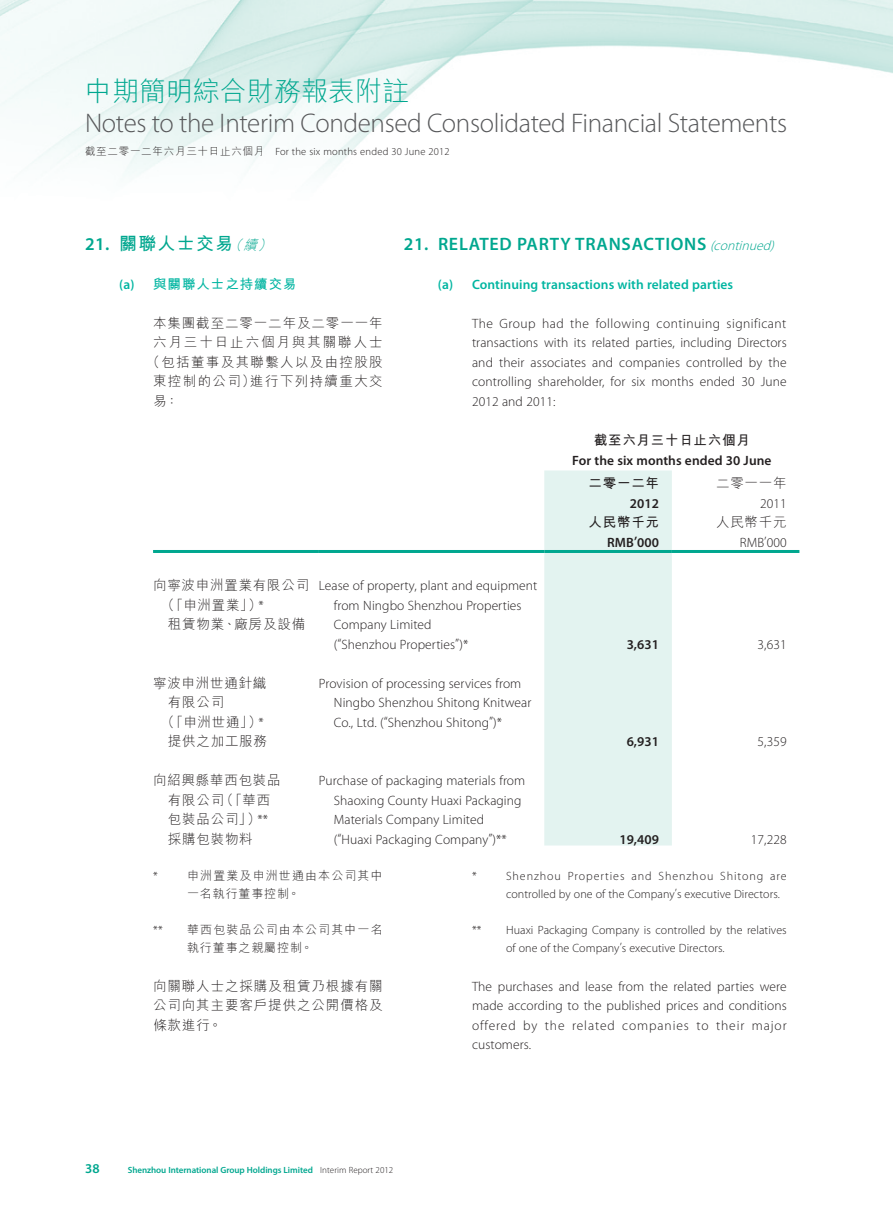
<style>
.page{position:relative;width:893px;height:1212px;background:#fff}
.page>*{position:absolute;margin:0;border:0;box-sizing:border-box;transform-origin:0 0}
.t1{font:300 27px "Myriad Pro";letter-spacing:-.015em;color:#57585a}
.t2{font:300 27px "M Hei HK";color:#00a78f}
.Heading_1{font:600 18px "Myriad Pro";letter-spacing:.04em;color:#00a78f}
.C_Heading_1{font:700 18px "M Hei HK";letter-spacing:.07em;color:#00a78f}
.Body_Text{font:300 13.5px/19.5px "Myriad Pro";letter-spacing:.005em;color:#231f20}
.Body_Text-2{font:300 13.5px/19.5px "M Hei HK";letter-spacing:.055em;color:#231f20}
.C_Body_Text{font:300 13.5px/19.5px "M Hei HK";letter-spacing:.065em;color:#231f20;text-align:justify}
.Body_Text-3{font:600 13.5px "Myriad Pro";letter-spacing:.005em;color:#231f20}
.Heading_2{font:600 13.5px "Myriad Pro";letter-spacing:.005em;color:#00b5a1}
.C_Body_Text-2{font:300 13.5px "M Hei HK";letter-spacing:.1em;color:#231f20}
.Body_Text-4{font:700 13.5px "M Hei HK";letter-spacing:.055em;color:#231f20}
.C_Body_Text-3{font:300 13.5px "M Hei HK";letter-spacing:.145em;color:#231f20}
.C_Heading_2{font:700 13.5px "M Hei HK";letter-spacing:.07em;color:#00b5a1}
.t3{font:600 13.5px "Myriad Pro";color:#00a78f}
.Notes{font:300 12px/18px "Myriad Pro";letter-spacing:.005em;color:#231f20}
.C_Notes{font:300 12px/18px "M Hei HK";letter-spacing:.095em;color:#231f20}
.C_Notes-2{font:300 12px "Myriad Pro";color:#231f20}
.t4{font:300 10.5px "Myriad Pro";letter-spacing:.02em;color:#231f20}
.t5{font:600 9px "Myriad Pro";letter-spacing:-.005em;color:#00a78f}
.s1{font-family:"M Hei HK"}
.s2{font-family:"Myriad Pro";font-weight:600}
.s3{font-weight:300;font-style:italic;font-size:13.5px}
.s4{font-family:"Myriad Pro"}
.s5{font-weight:300;color:#231f20}
</style>
<div class="page">
<img style="left:0;top:0;width:893px;height:177px">
<div style="left:544px;top:470px;width:128px;height:375px;background:#e3f3f0"></div>
<hr style="left:153px;top:550px;width:166px;height:3px;background:#00a78f">
<hr style="left:319px;top:550px;width:225px;height:3px;background:#00a78f">
<hr style="left:544px;top:550px;width:128px;height:3px;background:#00a78f">
<hr style="left:672px;top:550px;width:127px;height:3px;background:#00a78f">
<h1 class="t2" style="left:85px;top:77px;width:325px">中期簡明綜合財務報表附註</h1>
<h1 class="t1" style="left:85px;top:107px;width:704px">Notes to the Interim Condensed Consolidated Financial Statements</h1>
<p class="t4" style="left:85px;top:146px;width:366px"><span class="s1">截至二零一二年六月三十日止六個月</span> For the six months ended 30 June 2012</p>
<p class="C_Heading_1" style="left:85px;top:230px;width:192px"><span class="s2">21.</span> 關聯人士交易<span class="s3">（續）</span></p>
<p class="C_Heading_2" style="left:119px;top:274px;width:179px"><span class="s2">(a)</span> 與關聯人士之持續交易</p>
<p class="C_Body_Text" style="left:153px;top:313px;width:231px">本集團截至二零一二年及二零一一年</p>
<p class="C_Body_Text-3" style="left:153px;top:336px;width:231px">六月三十日止六個月與其關聯人士</p>
<p class="C_Body_Text-2" style="left:146px;top:355px;width:238px">（包括董事及其聯繫人以及由控股股</p>
<p class="C_Body_Text-2" style="left:153px;top:375px;width:231px">東控制的公司）進行下列持續重大交</p>
<p class="C_Body_Text" style="left:153px;top:391px;width:27px">易：</p>
<p class="Heading_1" style="left:404px;top:232px;width:376px">21. RELATED PARTY TRANSACTIONS <span class="s3">(continued)</span></p>
<p class="Heading_2" style="left:438px;top:276px;width:297px">(a) Continuing transactions with related parties</p>
<p class="Body_Text" style="left:472px;top:314px;width:316px;text-align:justify">The Group had the following continuing significant transactions with its related parties, including Directors and their associates and companies controlled by the controlling shareholder, for six months ended 30 June 2012 and 2011:</p>
<p class="Body_Text-4" style="left:594px;top:430px;width:158px">截至六月三十日止六個月</p>
<p class="Body_Text-3" style="left:572px;top:451px;width:201px">For the six months ended 30 June</p>
<p class="Body_Text-4" style="left:589px;top:473px;width:72px">二零一二年</p>
<p class="Body_Text-2" style="left:716px;top:473px;width:72px">二零一一年</p>
<p class="Body_Text-3" style="left:630px;top:495px;width:31px">2012</p>
<p class="Body_Text" style="left:760px;top:493px;width:28px">2011</p>
<p class="Body_Text-4" style="left:589px;top:512px;width:72px">人民幣千元</p>
<p class="Body_Text-2" style="left:716px;top:512px;width:72px">人民幣千元</p>
<p class="Body_Text-3" style="left:607px;top:534px;width:54px">RMB’000</p>
<p class="Body_Text" style="left:740px;top:532px;width:48px">RMB’000</p>
<p class="Body_Text-2" style="left:153px;top:575px;width:158px">向寧波申洲置業有限公司</p>
<p class="Body_Text-2" style="left:161px;top:595px;width:104px">（「申洲置業」）<span class="s4">*</span></p>
<p class="Body_Text-2" style="left:168px;top:614px;width:139px">租賃物業、廠房及設備</p>
<p class="Body_Text-2" style="left:153px;top:673px;width:115px">寧波申洲世通針織</p>
<p class="Body_Text-2" style="left:168px;top:692px;width:58px">有限公司</p>
<p class="Body_Text-2" style="left:161px;top:712px;width:104px">（「申洲世通」）<span class="s4">*</span></p>
<p class="Body_Text-2" style="left:168px;top:731px;width:101px">提供之加工服務</p>
<p class="Body_Text" style="left:334px;top:576px;width:205px;text-indent:-15px">Lease of property, plant and equipment from Ningbo Shenzhou Properties<br>Company Limited<br>(“Shenzhou Properties”)*</p>
<p class="Body_Text" style="left:334px;top:673px;width:199px;text-indent:-15px">Provision of processing services from<br>Ningbo Shenzhou Shitong Knitwear<br>Co., Ltd. (“Shenzhou Shitong”)*</p>
<p class="Body_Text-2" style="left:168px;top:770px;width:114px;text-indent:-15px">向紹興縣華西包裝品有限公司（「華西包裝品公司」）<span class="s4">**</span>採購包裝物料</p>
<p class="Body_Text" style="left:334px;top:771px;width:193px;text-indent:-15px">Purchase of packaging materials from<br>Shaoxing County Huaxi Packaging<br>Materials Company Limited (“Huaxi Packaging Company”)**</p>
<p class="Body_Text-3" style="left:627px;top:636px;width:34px">3,631</p>
<p class="Body_Text" style="left:758px;top:634px;width:31px">3,631</p>
<p class="Body_Text-3" style="left:627px;top:733px;width:34px">6,931</p>
<p class="Body_Text" style="left:758px;top:732px;width:31px">5,359</p>
<p class="Body_Text-3" style="left:619px;top:831px;width:41px">19,409</p>
<p class="Body_Text" style="left:751px;top:829px;width:37px">17,228</p>
<p class="C_Notes-2" style="left:153px;top:868px;width:6px">*</p>
<p class="C_Notes" style="left:187px;top:866px;width:197px">申洲置業及申洲世通由本公司其中一名執行董事控制。</p>
<p class="C_Notes-2" style="left:153px;top:922px;width:11px">**</p>
<p class="C_Notes" style="left:187px;top:920px;width:197px">華西包裝品公司由本公司其中一名執行董事之親屬控制。</p>
<p class="C_Body_Text" style="left:153px;top:976px;width:231px">向關聯人士之採購及租賃乃根據有關公司向其主要客戶提供之公開價格及條款進行。</p>
<p class="t3" style="left:85px;top:1160px;width:16px">38</p>
<p class="t5" style="left:128px;top:1164px;width:267px">Shenzhou International Group Holdings Limited <span class="s5">Interim Report 2012</span></p>
<p class="Notes" style="left:472px;top:866px;width:6px">*</p>
<p class="Notes" style="left:506px;top:866px;width:282px">Shenzhou Properties and Shenzhou Shitong are controlled by one of the Company’s executive Directors.</p>
<p class="Notes" style="left:472px;top:920px;width:11px">**</p>
<p class="Notes" style="left:506px;top:920px;width:282px">Huaxi Packaging Company is controlled by the relatives of one of the Company’s executive Directors.</p>
<p class="Body_Text" style="left:472px;top:976px;width:316px;text-align:justify">The purchases and lease from the related parties were made according to the published prices and conditions offered by the related companies to their major customers.</p>
</div>
